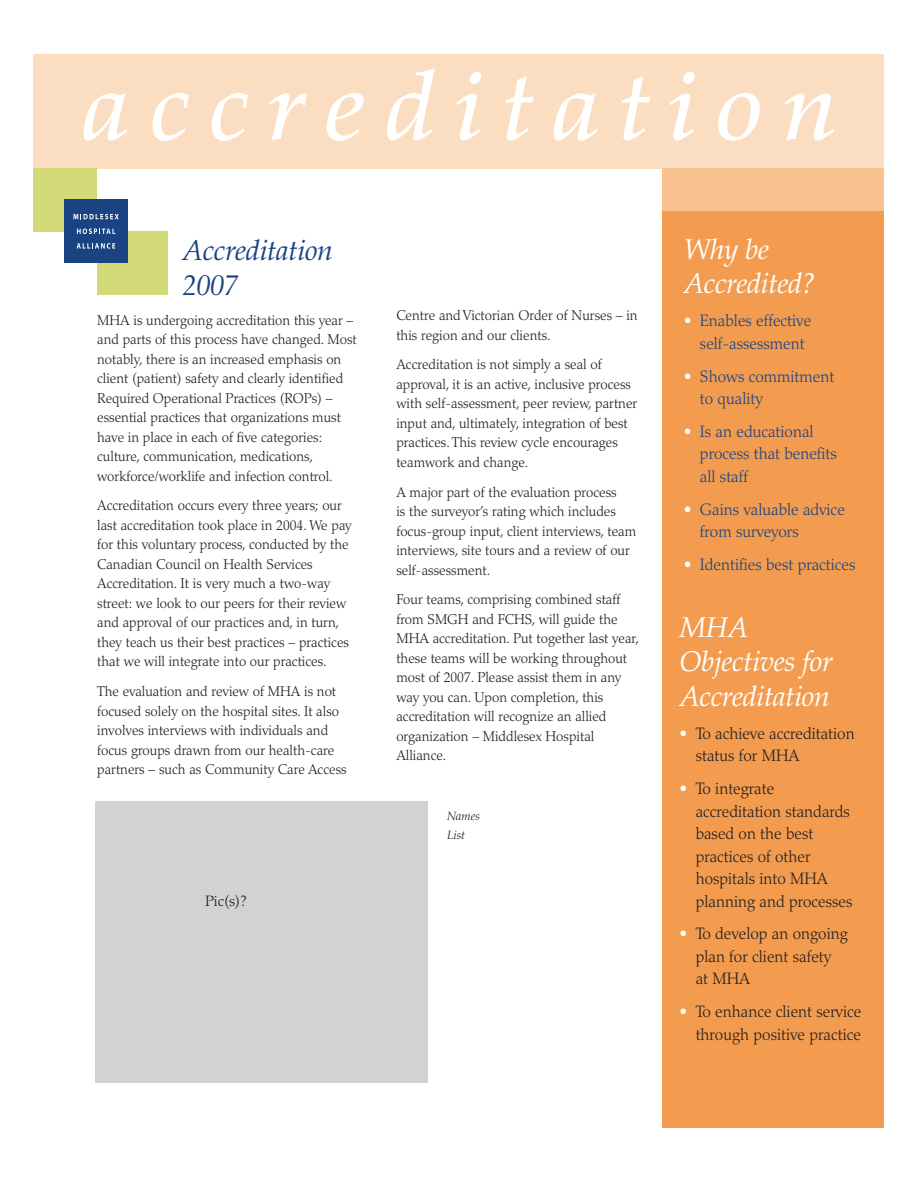
<style>
.page{position:relative;width:918px;height:1188px;background:#fff}
.page>*{position:absolute;margin:0;border:0;box-sizing:border-box;transform-origin:0 0}
.t1{font:italic 500 97.5px "Palatino";letter-spacing:.2em;color:#fff}
.t2{font:italic 28.5px/34.5px "Palatino";letter-spacing:-.015em;color:#fff}
.t3{font:italic 28.5px/34.5px "Palatino";letter-spacing:-.015em;color:#1a4383}
.t4{font:300 16.5px/22.5px "Palatino";color:#231f20;scale:.95 1}
.t5{font:300 16.5px/22.5px "Palatino";color:#1a4383;scale:.95 1}
.t6{font:300 15px "Palatino";color:#231f20}
.t7{font:300 14.25px/19.5px "Palatino";color:#231f20;scale:.95 1}
.t8{font:italic 300 12px/19.5px "Palatino";color:#231f20}
.s1{color:#fff}
</style>
<div class="page">
<div style="left:662px;top:169px;width:222px;height:958px;background:#f39c4f"></div>
<div style="left:34px;top:54px;width:850px;height:115px;background:#fbdec1"></div>
<div style="left:97px;top:232px;width:71px;height:63px;background:#d1da76"></div>
<div style="left:34px;top:169px;width:63px;height:63px;background:#d1da76"></div>
<div style="left:64px;top:199px;width:63px;height:63px;background:#1a4383"></div>
<svg style="left:73px;top:214px;width:46px;height:5px"></svg>
<svg style="left:77px;top:229px;width:38px;height:5px"></svg>
<svg style="left:77px;top:243px;width:38px;height:6px"></svg>
<div style="left:96px;top:802px;width:332px;height:281px;background:#d1d2d4"></div>
<div style="left:663px;top:169px;width:221px;height:42px;background:#f8c18e"></div>
<h1 class="t1" style="left:81px;top:68px;width:757px">accreditation</h1>
<h2 class="t3" style="left:183px;top:236px;width:152px">Accreditation<br>2007</h2>
<p class="t7" style="left:97px;top:312px;width:275px">MHA is undergoing accreditation this year – and parts of this process have changed. Most notably, there is an increased emphasis on client (patient) safety and clearly identified Required Operational Practices (ROPs) – essential practices that organizations must have in place in each of five categories: culture, communication, medications, workforce/worklife and infection control.</p>
<p class="t7" style="left:97px;top:497px;width:270px">Accreditation occurs every three years; our last accreditation took place in 2004. We pay for this voluntary process, conducted by the Canadian Council on Health Services Accreditation. It is very much a two-way street: we look to our peers for their review and approval of our practices and, in turn, they teach us their best practices – practices that we will integrate into our practices.</p>
<p class="t7" style="left:97px;top:683px;width:264px">The evaluation and review of MHA is not focused solely on the hospital sites. It also involves interviews with individuals and focus groups drawn from our health-care partners – such as Community Care Access</p>
<p class="t6" style="left:205px;top:895px;width:44px">Pic(s)?</p>
<p class="t7" style="left:396px;top:307px;width:256px">Centre and Victorian Order of Nurses – in this region and our clients.</p>
<p class="t7" style="left:396px;top:356px;width:255px">Accreditation is not simply a seal of approval, it is an active, inclusive process with self-assessment, peer review, partner input and, ultimately, integration of best practices. This review cycle encourages teamwork and change.</p>
<p class="t7" style="left:396px;top:484px;width:254px">A major part of the evaluation process<br>is the surveyor’s rating which includes focus-group input, client interviews, team interviews, site tours and a review of our self-assessment.</p>
<p class="t7" style="left:396px;top:591px;width:257px">Four teams, comprising combined staff from SMGH and FCHS, will guide the MHA accreditation. Put together last year, these teams will be working throughout most of 2007. Please assist them in any way you can. Upon completion, this accreditation will recognize an allied organization – Middlesex Hospital Alliance.</p>
<p class="t8" style="left:447px;top:807px;width:34px">Names<br>List</p>
<h2 class="t2" style="left:684px;top:235px;width:134px">Why be<br>Accredited?</h2>
<p class="t5" style="left:684px;top:311px;width:136px;text-align:center"><span class="s1">•</span> Enables effective self-assessment</p>
<p class="t5" style="left:700px;top:366px;width:143px;text-indent:-16px"><span class="s1">•</span> Shows commitment to quality</p>
<p class="t5" style="left:700px;top:422px;width:146px;text-indent:-16px"><span class="s1">•</span> Is an educational process that benefits all staff</p>
<p class="t5" style="left:700px;top:499px;width:154px;text-indent:-16px"><span class="s1">•</span> Gains valuable advice from surveyors</p>
<p class="t5" style="left:684px;top:555px;width:182px"><span class="s1">•</span> Identifies best practices</p>
<h2 class="t2" style="left:680px;top:613px;width:155px">MHA<br>Objectives for<br>Accreditation</h2>
<p class="t4" style="left:696px;top:724px;width:169px;text-indent:-16px"><span class="s1">•</span> To achieve accreditation status for MHA</p>
<p class="t4" style="left:696px;top:779px;width:166px;text-indent:-16px"><span class="s1">•</span> To integrate accreditation standards based on the best practices of other hospitals into MHA planning and processes</p>
<p class="t4" style="left:696px;top:924px;width:162px;text-indent:-16px"><span class="s1">•</span> To develop an ongoing plan for client safety at MHA</p>
<p class="t4" style="left:680px;top:1002px;width:193px;text-align:right"><span class="s1">•</span> To enhance client service through positive practice</p>
</div>
